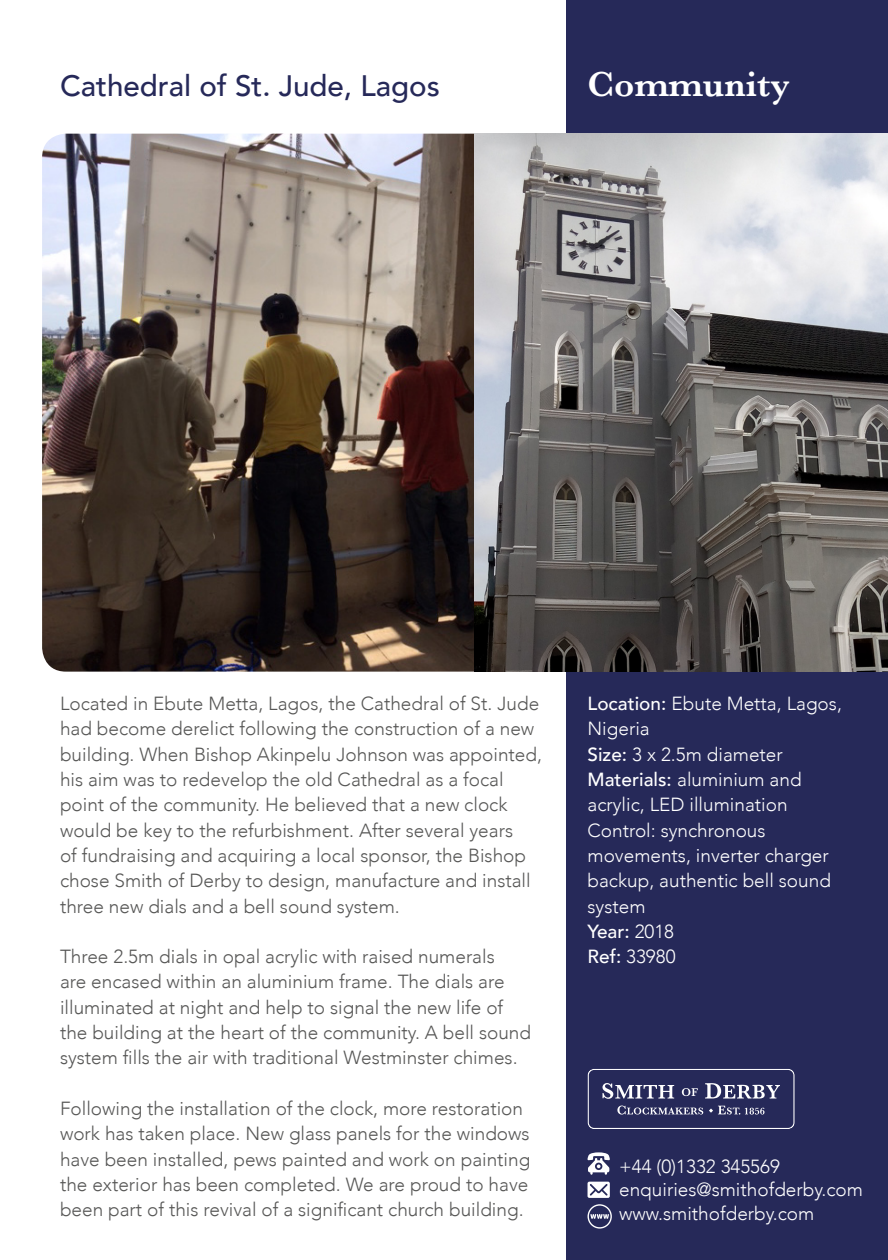
<style>
.page{position:relative;width:888px;height:1260px;background:#fff}
.page>*{position:absolute;margin:0;border:0;box-sizing:border-box;transform-origin:0 0}
.Type{font:600 36.15px "Baskerville";color:#fff}
.Heading{font:500 29.55px "Avenir";color:#262959}
.Main_Body_Text{font:300 18.9px/25.3px "Avenir";color:#575756}
.Meta_text{font:300 18.9px/25.3px "Avenir";color:#fff}
.Meta_text-2{font:500 18.9px "Avenir";color:#fff}
.s1{font-weight:500}
.s2{font-weight:300}
</style>
<div class="page">
<div style="left:566px;top:0;width:321px;height:1259px;background:#262959"></div>
<svg style="left:587px;top:1069px;width:207px;height:59px"></svg>
<svg style="left:587px;top:1152px;width:22px;height:22px"></svg>
<svg style="left:587px;top:1181px;width:22px;height:16px"></svg>
<svg style="left:587px;top:1204px;width:24px;height:24px"></svg>
<img style="left:42px;top:134px;width:432px;height:537px">
<img style="left:474px;top:134px;width:413px;height:537px">
<p class="Heading" style="left:60px;top:60px;width:381px">Cathedral of St. Jude, Lagos</p>
<p class="Type" style="left:587px;top:58px;width:204px">Community</p>
<p class="Main_Body_Text" style="left:60px;top:690px;width:483px">Located in Ebute Metta, Lagos, the Cathedral of St. Jude had become derelict following the construction of a new building. When Bishop Akinpelu Johnson was appointed, his aim was to redevelop the old Cathedral as a focal point of the community. He believed that a new clock would be key to the refurbishment. After several years<br>of fundraising and acquiring a local sponsor, the Bishop chose Smith of Derby to design, manufacture and install three new dials and a bell sound system.</p>
<p class="Main_Body_Text" style="left:60px;top:943px;width:472px">Three 2.5m dials in opal acrylic with raised numerals<br>are encased within an aluminium frame. The dials are illuminated at night and help to signal the new life of the building at the heart of the community. A bell sound system fills the air with traditional Westminster chimes.</p>
<p class="Main_Body_Text" style="left:60px;top:1095px;width:472px">Following the installation of the clock, more restoration work has taken place. New glass panels for the windows have been installed, pews painted and work on painting the exterior has been completed. We are proud to have been part of this revival of a significant church building.</p>
<p class="Meta_text" style="left:587px;top:690px;width:256px"><span class="s1">Location:</span> Ebute Metta, Lagos,<br>Nigeria</p>
<p class="Meta_text" style="left:587px;top:741px;width:197px"><span class="s1">Size:</span> 3 x 2.5m diameter</p>
<p class="Meta_text" style="left:587px;top:766px;width:215px"><span class="s1">Materials:</span> aluminium and acrylic, LED illumination</p>
<p class="Meta_text" style="left:587px;top:817px;width:245px">Control: synchronous movements, inverter charger backup, authentic bell sound system</p>
<p class="Meta_text-2" style="left:587px;top:914px;width:88px">Year: <span class="s2">2018</span></p>
<p class="Meta_text" style="left:587px;top:943px;width:89px"><span class="s1">Ref:</span> 33980</p>
<p class="Meta_text" style="left:619px;top:1154px;width:245px;line-height:23.2px">+44 (0)1332 345569 enquiries@smithofderby.com www.smithofderby.com</p>
</div>
